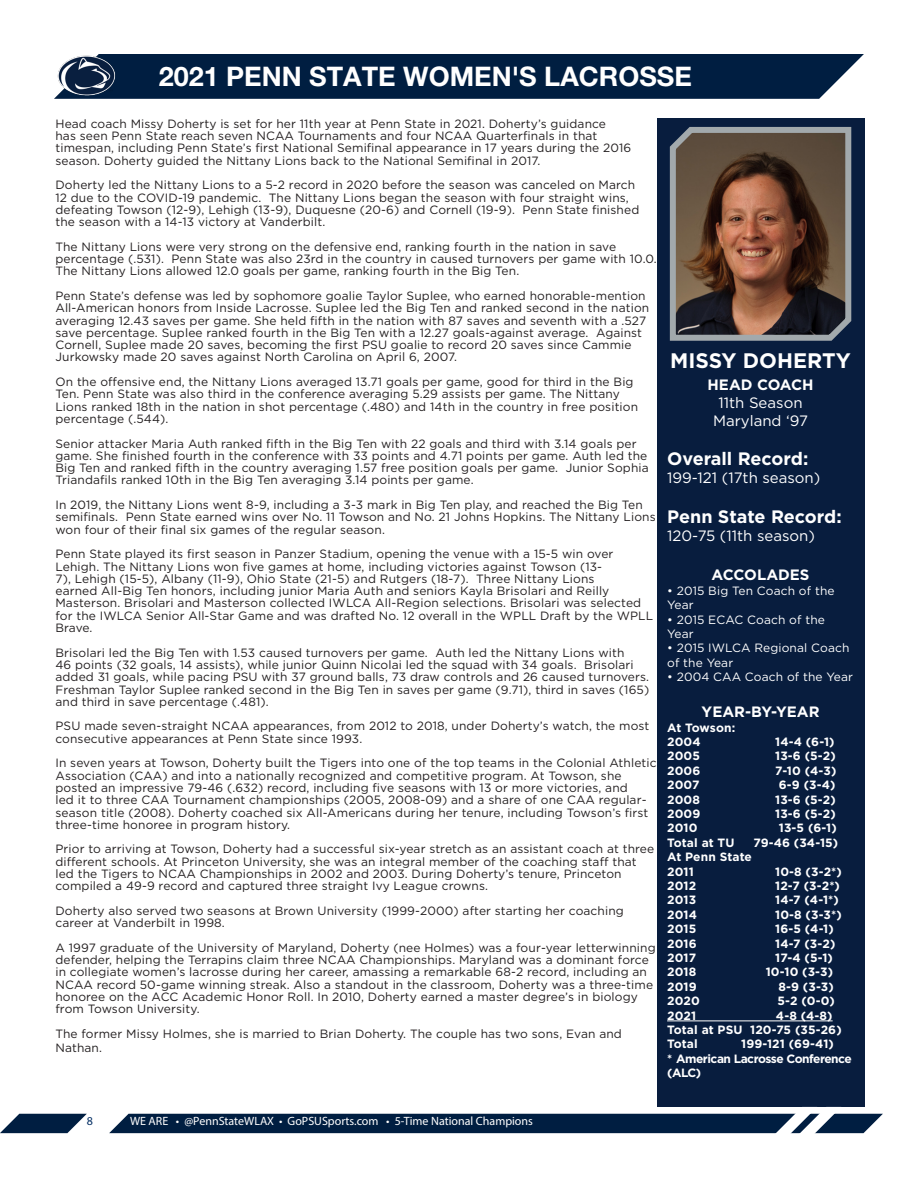
<style>
.page{position:relative;width:918px;height:1188px;background:#fff}
.page>*{position:absolute;margin:0;border:0;box-sizing:border-box;transform-origin:0 0}
._01_Section_Heading{font:700 27px "Helvetica Neue LT Pro";color:#fff}
.t1{font:700 21px "Gotham";color:#fff}
.t2{font:700 18px "Gotham";letter-spacing:-.005em;color:#fff}
.t3{font:15px "Gotham";color:#fff}
.t4{font:700 15px "Gotham";color:#fff}
.t5{font:12px/12.3px "Gotham";letter-spacing:.01em;color:#231f20}
.t6{font:700 12px "Gotham";letter-spacing:.01em;color:#fff}
.t7{font:12px/14.4px "Gotham";letter-spacing:.01em;color:#fff}
.t8{font:12px "Myriad Pro";color:#fff}
.t9{font:700 12px/14.4px "Gotham";letter-spacing:-.04em;color:#fff}
.t10{font:700 12px "Gotham";letter-spacing:-.01em;color:#fff}
.t11{font:12px "Myriad Pro";color:#002c62}
</style>
<div class="page">
<div style="left:657px;top:118px;width:207px;height:989px;background:#081d3e"></div>
<svg style="left:669px;top:126px;width:183px;height:215px;background:#654e42"></svg>
<hr style="left:667px;top:1021px;width:166px;height:1px;background:#fff">
<div style="left:54px;top:54px;width:810px;height:45px;background:#001e41"></div>
<img style="left:55px;top:54px;width:64px;height:44px">
<svg style="left:0;top:1114px;width:87px;height:19px"></svg>
<svg style="left:109px;top:1113px;width:774px;height:21px;background:#223c5a"></svg>
<p class="_01_Section_Heading" style="left:159px;top:60px;width:535px">2021 PENN STATE WOMEN'S LACROSSE</p>
<p class="t5" style="left:55px;top:117px;width:577px">Head coach Missy Doherty is set for her 11th year at Penn State in 2021. Doherty’s guidance<br>has seen Penn State reach seven NCAA Tournaments and four NCAA Quarterfinals in that timespan, including Penn State’s first National Semifinal appearance in 17 years during the 2016 season. Doherty guided the Nittany Lions back to the National Semifinal in 2017.</p>
<p class="t5" style="left:55px;top:179px;width:585px">Doherty led the Nittany Lions to a 5-2 record in 2020 before the season was canceled on March 12 due to the COVID-19 pandemic. The Nittany Lions began the season with four straight wins, defeating Towson (12-9), Lehigh (13-9), Duquesne (20-6) and Cornell (19-9). Penn State finished the season with a 14-13 victory at Vanderbilt.</p>
<p class="t5" style="left:55px;top:240px;width:603px">The Nittany Lions were very strong on the defensive end, ranking fourth in the nation in save percentage (.531). Penn State was also 23rd in the country in caused turnovers per game with 10.0.<br>The Nittany Lions allowed 12.0 goals per game, ranking fourth in the Big Ten.</p>
<p class="t5" style="left:55px;top:289px;width:595px">Penn State’s defense was led by sophomore goalie Taylor Suplee, who earned honorable-mention All-American honors from Inside Lacrosse. Suplee led the Big Ten and ranked second in the nation averaging 12.43 saves per game. She held fifth in the nation with 87 saves and seventh with a .527 save percentage. Suplee ranked fourth in the Big Ten with a 12.27 goals-against average. Against Cornell, Suplee made 20 saves, becoming the first PSU goalie to record 20 saves since Cammie Jurkowsky made 20 saves against North Carolina on April 6, 2007.</p>
<p class="t5" style="left:55px;top:375px;width:584px">On the offensive end, the Nittany Lions averaged 13.71 goals per game, good for third in the Big Ten. Penn State was also third in the conference averaging 5.29 assists per game. The Nittany Lions ranked 18th in the nation in shot percentage (.480) and 14th in the country in free position percentage (.544).</p>
<p class="t5" style="left:55px;top:437px;width:595px">Senior attacker Maria Auth ranked fifth in the Big Ten with 22 goals and third with 3.14 goals per game. She finished fourth in the conference with 33 points and 4.71 points per game. Auth led the Big Ten and ranked fifth in the country averaging 1.57 free position goals per game. Junior Sophia Triandafils ranked 10th in the Big Ten averaging 3.14 points per game.</p>
<p class="t5" style="left:55px;top:498px;width:602px">In 2019, the Nittany Lions went 8-9, including a 3-3 mark in Big Ten play, and reached the Big Ten semifinals. Penn State earned wins over No. 11 Towson and No. 21 Johns Hopkins. The Nittany Lions won four of their final six games of the regular season.</p>
<p class="t5" style="left:55px;top:548px;width:599px">Penn State played its first season in Panzer Stadium, opening the venue with a 15-5 win over Lehigh. The Nittany Lions won five games at home, including victories against Towson (13-<br>7), Lehigh (15-5), Albany (11-9), Ohio State (21-5) and Rutgers (18-7). Three Nittany Lions<br>earned All-Big Ten honors, including junior Maria Auth and seniors Kayla Brisolari and Reilly Masterson. Brisolari and Masterson collected IWLCA All-Region selections. Brisolari was selected for the IWLCA Senior All-Star Game and was drafted No. 12 overall in the WPLL Draft by the WPLL Brave.</p>
<p class="t5" style="left:55px;top:646px;width:595px">Brisolari led the Big Ten with 1.53 caused turnovers per game. Auth led the Nittany Lions with<br>46 points (32 goals, 14 assists), while junior Quinn Nicolai led the squad with 34 goals. Brisolari added 31 goals, while pacing PSU with 37 ground balls, 73 draw controls and 26 caused turnovers.<br>Freshman Taylor Suplee ranked second in the Big Ten in saves per game (9.71), third in saves (165) and third in save percentage (.481).</p>
<p class="t5" style="left:55px;top:720px;width:595px">PSU made seven-straight NCAA appearances, from 2012 to 2018, under Doherty’s watch, the most consecutive appearances at Penn State since 1993.</p>
<p class="t5" style="left:55px;top:757px;width:603px">In seven years at Towson, Doherty built the Tigers into one of the top teams in the Colonial Athletic Association (CAA) and into a nationally recognized and competitive program. At Towson, she posted an impressive 79-46 (.632) record, including five seasons with 13 or more victories, and<br>led it to three CAA Tournament championships (2005, 2008-09) and a share of one CAA regular&shy;season title (2008). Doherty coached six All-Americans during her tenure, including Towson’s first three-time honoree in program history.</p>
<p class="t5" style="left:55px;top:843px;width:600px">Prior to arriving at Towson, Doherty had a successful six-year stretch as an assistant coach at three different schools. At Princeton University, she was an integral member of the coaching staff that led the Tigers to NCAA Championships in 2002 and 2003. During Doherty’s tenure, Princeton compiled a 49-9 record and captured three straight Ivy League crowns.</p>
<p class="t5" style="left:55px;top:904px;width:570px">Doherty also served two seasons at Brown University (1999-2000) after starting her coaching career at Vanderbilt in 1998.</p>
<p class="t5" style="left:55px;top:941px;width:602px">A 1997 graduate of the University of Maryland, Doherty (nee Holmes) was a four-year letterwinning defender, helping the Terrapins claim three NCAA Championships. Maryland was a dominant force in collegiate women’s lacrosse during her career, amassing a remarkable 68-2 record, including an NCAA record 50-game winning streak. Also a standout in the classroom, Doherty was a three-time honoree on the ACC Academic Honor Roll. In 2010, Doherty earned a master degree’s in biology from Towson University.</p>
<p class="t5" style="left:55px;top:1026px;width:568px;line-height:14.4px">The former Missy Holmes, she is married to Brian Doherty. The couple has two sons, Evan and<br>Nathan.</p>
<p class="t1" style="left:670px;top:347px;width:182px">MISSY DOHERTY</p>
<p class="t4" style="left:708px;top:374px;width:108px">HEAD COACH</p>
<p class="t3" style="left:719px;top:393px;width:86px">11th Season</p>
<p class="t3" style="left:713px;top:411px;width:96px">Maryland ‘97</p>
<p class="t2" style="left:667px;top:447px;width:143px">Overall Record:</p>
<p class="t3" style="left:667px;top:468px;width:155px">199-121 (17th season)</p>
<p class="t2" style="left:667px;top:505px;width:176px">Penn State Record:</p>
<p class="t3" style="left:667px;top:526px;width:149px">120-75 (11th season)</p>
<p class="t4" style="left:712px;top:565px;width:99px">ACCOLADES</p>
<p class="t7" style="left:667px;top:583px;width:169px">• 2015 Big Ten Coach of the<br>Year</p>
<p class="t7" style="left:667px;top:612px;width:159px">• 2015 ECAC Coach of the<br>Year</p>
<p class="t7" style="left:667px;top:641px;width:184px">• 2015 IWLCA Regional Coach of the Year</p>
<p class="t7" style="left:667px;top:670px;width:187px">• 2004 CAA Coach of the Year</p>
<p class="t4" style="left:702px;top:702px;width:119px">YEAR-BY-YEAR</p>
<p class="t10" style="left:667px;top:719px;width:70px">At Towson:</p>
<p class="t6" style="left:667px;top:734px;width:35px">2004</p>
<p class="t6" style="left:775px;top:734px;width:61px">14-4 (6-1)</p>
<p class="t6" style="left:667px;top:748px;width:34px">2005</p>
<p class="t6" style="left:775px;top:748px;width:62px">13-6 (5-2)</p>
<p class="t6" style="left:667px;top:763px;width:35px">2006</p>
<p class="t6" style="left:775px;top:763px;width:63px">7-10 (4-3)</p>
<p class="t6" style="left:667px;top:777px;width:34px">2007</p>
<p class="t6" style="left:779px;top:777px;width:58px">6-9 (3-4)</p>
<p class="t6" style="left:667px;top:791px;width:34px">2008</p>
<p class="t6" style="left:775px;top:791px;width:62px">13-6 (5-2)</p>
<p class="t6" style="left:667px;top:806px;width:35px">2009</p>
<p class="t6" style="left:775px;top:806px;width:62px">13-6 (5-2)</p>
<p class="t6" style="left:667px;top:820px;width:32px">2010</p>
<p class="t6" style="left:779px;top:820px;width:59px">13-5 (6-1)</p>
<p class="t6" style="left:667px;top:835px;width:69px">Total at TU</p>
<p class="t6" style="left:753px;top:835px;width:86px">79-46 (34-15)</p>
<p class="t6" style="left:667px;top:849px;width:86px">At Penn State</p>
<p class="t6" style="left:667px;top:863px;width:28px">2011</p>
<p class="t6" style="left:775px;top:863px;width:68px">10-8 (3-2*)</p>
<p class="t6" style="left:667px;top:878px;width:31px">2012</p>
<p class="t6" style="left:775px;top:878px;width:66px">12-7 (3-2*)</p>
<p class="t6" style="left:667px;top:892px;width:31px">2013</p>
<p class="t6" style="left:775px;top:892px;width:65px">14-7 (4-1*)</p>
<p class="t6" style="left:667px;top:907px;width:31px">2014</p>
<p class="t6" style="left:775px;top:907px;width:68px">10-8 (3-3*)</p>
<p class="t6" style="left:667px;top:921px;width:31px">2015</p>
<p class="t6" style="left:775px;top:921px;width:60px">16-5 (4-1)</p>
<p class="t6" style="left:667px;top:935px;width:31px">2016</p>
<p class="t6" style="left:775px;top:935px;width:62px">14-7 (3-2)</p>
<p class="t6" style="left:667px;top:950px;width:31px">2017</p>
<p class="t6" style="left:775px;top:950px;width:59px">17-4 (5-1)</p>
<p class="t6" style="left:667px;top:964px;width:31px">2018</p>
<p class="t6" style="left:766px;top:964px;width:69px">10-10 (3-3)</p>
<p class="t6" style="left:667px;top:979px;width:31px">2019</p>
<p class="t6" style="left:779px;top:979px;width:57px">8-9 (3-3)</p>
<p class="t6" style="left:667px;top:993px;width:34px">2020</p>
<p class="t6" style="left:777px;top:993px;width:59px">5-2 (0-0)</p>
<p class="t6" style="left:667px;top:1007px;width:31px">2021</p>
<p class="t6" style="left:776px;top:1007px;width:58px">4-8 (4-8)</p>
<p class="t6" style="left:667px;top:1022px;width:176px">Total at PSU 120-75 (35-26)</p>
<p class="t6" style="left:667px;top:1036px;width:32px">Total</p>
<p class="t6" style="left:741px;top:1036px;width:94px">199-121 (69-41)</p>
<p class="t9" style="left:667px;top:1051px;width:186px">* American Lacrosse Conference (ALC)</p>
<p class="t11" style="left:87px;top:1114px;width:8px">8</p>
<p class="t8" style="left:130px;top:1114px;width:404px">WE ARE • @PennStateWLAX • GoPSUSports.com • 5-Time National Champions</p>
</div>
